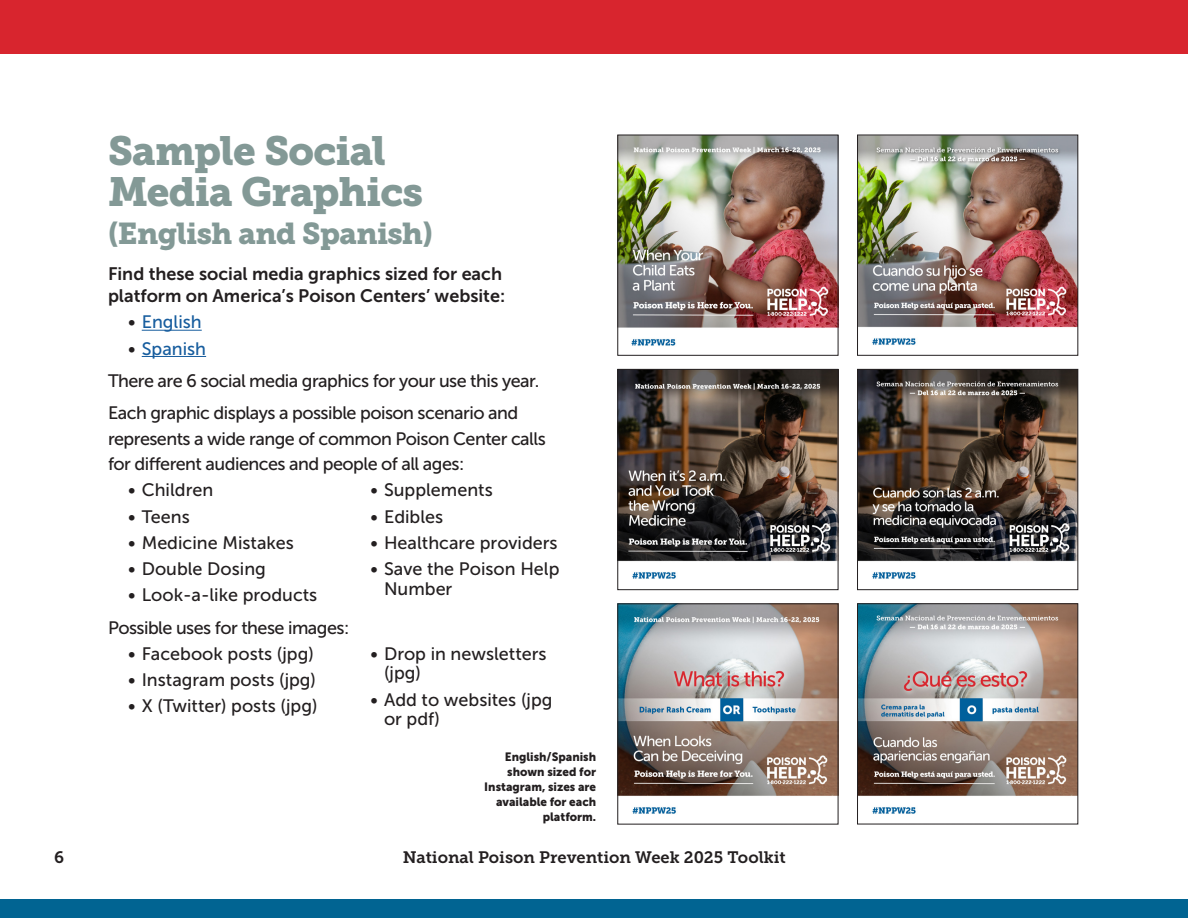
<style>
.page{position:relative;width:1188px;height:918px;background:#fff}
.page>*{position:absolute;margin:0;border:0;box-sizing:border-box;transform-origin:0 0}
.Page_Header{font:40.5px/40.5px "Museo Slab 900";letter-spacing:-.02em;color:#839996}
.Page_Header-2{font:30px "Museo Slab 900";letter-spacing:-.02em;color:#839996}
.General_Paragraph{font:18px/19.5px "Museo Sans 500";letter-spacing:-.005em;color:#231f20}
.General_Paragraph-2{font:18px/25.5px "Museo Sans 500";letter-spacing:-.03em;color:#231f20}
.t1{font:18px/22.5px "Museo Sans 700";color:#231f20}
.t2{font:18px "Museo Sans 500";color:#175d9e}
.t3{font:16.5px "Museo Slab 700";color:#231f20}
.Bullets{font:12px/15px "Museo Sans 900";color:#231f20;text-align:right}
.s1{color:#231f20}
</style>
<div class="page">
<div style="left:0;top:899px;width:1188px;height:19px;background:#016492"></div>
<div style="left:0;top:0;width:1188px;height:54px;background:#d8252e"></div>
<hr style="left:142px;top:330px;width:60px;height:1px;background:#175d9e">
<hr style="left:142px;top:356px;width:64px;height:1px;background:#175d9e">
<img style="left:619px;top:137px;width:217px;height:209px">
<div style="left:617px;top:135px;width:221px;height:221px;border:1px solid #231f20"></div>
<img style="left:859px;top:137px;width:217px;height:208px">
<div style="left:857px;top:135px;width:221px;height:221px;border:1px solid #231f20"></div>
<img style="left:619px;top:605px;width:217px;height:209px">
<div style="left:617px;top:603px;width:221px;height:222px;border:1px solid #231f20"></div>
<img style="left:619px;top:371px;width:217px;height:208px">
<div style="left:617px;top:369px;width:221px;height:221px;border:1px solid #231f20"></div>
<img style="left:859px;top:371px;width:217px;height:208px">
<div style="left:857px;top:369px;width:221px;height:221px;border:1px solid #231f20"></div>
<img style="left:859px;top:605px;width:217px;height:209px">
<div style="left:857px;top:603px;width:221px;height:221px;border:1px solid #231f20"></div>
<p class="Page_Header" style="left:108px;top:131px;width:317px">Sample Social<br>Media Graphics</p>
<p class="Page_Header-2" style="left:108px;top:216px;width:327px">(English and Spanish)</p>
<p class="t1" style="left:108px;top:262px;width:399px">Find these social media graphics sized for each platform on America’s Poison Centers’ website:</p>
<p class="t2" style="left:128px;top:312px;width:75px"><span class="s1">•</span> English</p>
<p class="t2" style="left:128px;top:339px;width:79px"><span class="s1">•</span> Spanish</p>
<p class="General_Paragraph-2" style="left:108px;top:368px;width:433px">There are 6 social media graphics for your use this year.</p>
<p class="General_Paragraph-2" style="left:108px;top:400px;width:439px">Each graphic displays a possible poison scenario and represents a wide range of common Poison Center calls for different audiences and people of all ages:</p>
<p class="General_Paragraph" style="left:128px;top:481px;width:86px">• Children</p>
<p class="General_Paragraph" style="left:128px;top:507px;width:63px">• Teens</p>
<p class="General_Paragraph" style="left:128px;top:533px;width:167px">• Medicine Mistakes</p>
<p class="General_Paragraph" style="left:128px;top:559px;width:139px">• Double Dosing</p>
<p class="General_Paragraph" style="left:128px;top:586px;width:191px">• Look-a-like products</p>
<p class="General_Paragraph" style="left:371px;top:481px;width:124px">• Supplements</p>
<p class="General_Paragraph" style="left:371px;top:507px;width:74px">• Edibles</p>
<p class="General_Paragraph" style="left:371px;top:533px;width:189px">• Healthcare providers</p>
<p class="General_Paragraph" style="left:384px;top:559px;width:177px;text-indent:-13px">• Save the Poison Help<br>Number</p>
<p class="General_Paragraph-2" style="left:108px;top:615px;width:243px">Possible uses for these images:</p>
<p class="General_Paragraph" style="left:128px;top:644px;width:187px">• Facebook posts (jpg)</p>
<p class="General_Paragraph" style="left:128px;top:670px;width:189px">• Instagram posts (jpg)</p>
<p class="General_Paragraph" style="left:128px;top:697px;width:191px">• X (Twitter) posts (jpg)</p>
<p class="General_Paragraph" style="left:384px;top:644px;width:164px;text-indent:-13px">• Drop in newsletters (jpg)</p>
<p class="General_Paragraph" style="left:384px;top:690px;width:170px;text-indent:-13px">• Add to websites (jpg or pdf)</p>
<p class="Bullets" style="left:484px;top:749px;width:113px">English/Spanish shown sized for<br>Instagram, sizes are available for each platform.</p>
<p class="t3" style="left:54px;top:848px;width:11px">6</p>
<p class="t3" style="left:403px;top:848px;width:384px">National Poison Prevention Week 2025 Toolkit</p>
</div>
